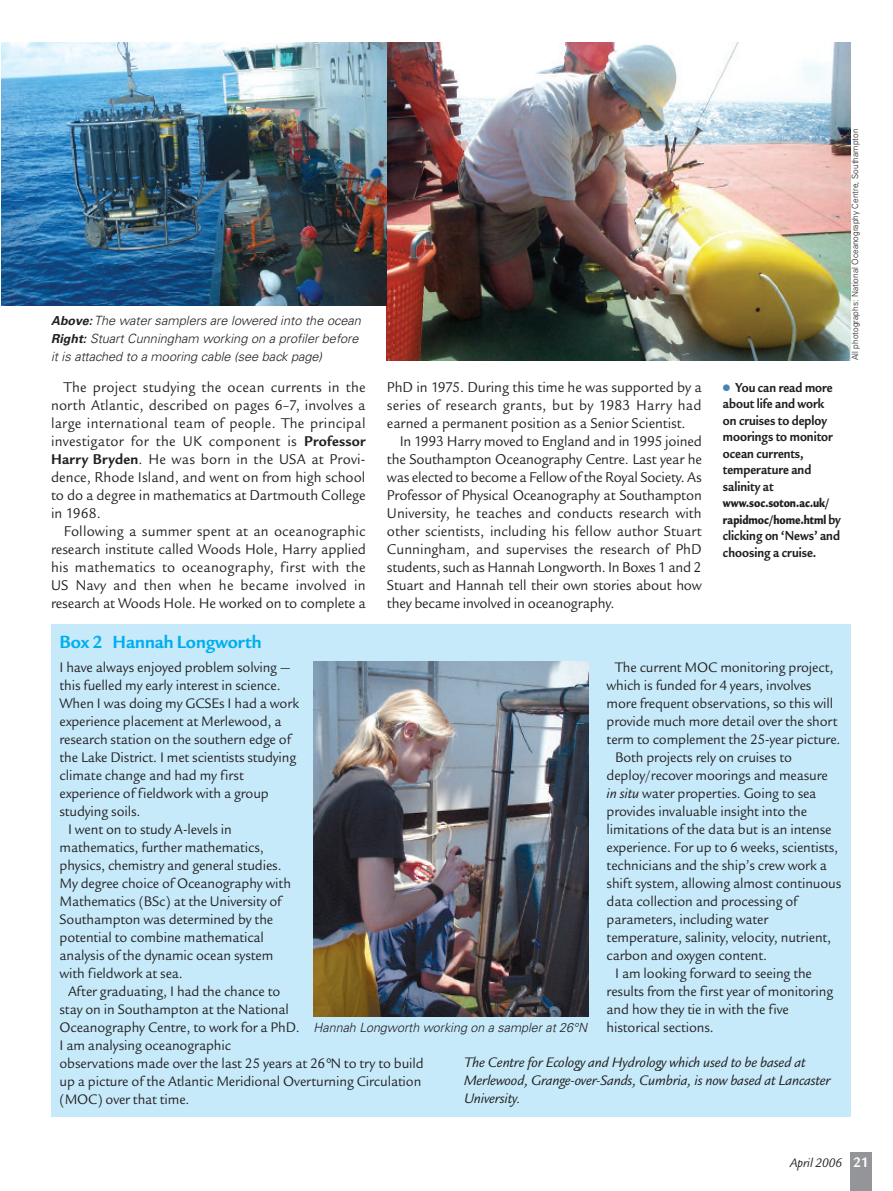
<style>
.page{position:relative;width:893px;height:1191px;background:#fff}
.page>*{position:absolute;margin:0;border:0;box-sizing:border-box;transform-origin:0 0}
.t1{font:700 19.2px "Legacy San ITC";letter-spacing:-.005em;color:#00aeef;scale:.96 1}
.t2{font:15.3px/18px "Legacy San ITC";letter-spacing:-.005em;color:#231f20;text-align:justify;scale:.95 1}
.t3{font:15px "Legacy San ITC";letter-spacing:-.01em;color:#231f20;scale:.95 1}
.t4{font:italic 15px/18px "Legacy San ITC";letter-spacing:-.01em;color:#231f20}
.t5{font:700 14.25px/16.5px "Legacy San ITC";color:#231f20;scale:.88 1}
.t6{font:13.5px/16.5px "Legacy San ITC Ultr";letter-spacing:-.005em;color:#231f20;scale:.78 1}
.t7{font:italic 13.5px "Legacy San ITC";letter-spacing:-.005em;color:#231f20;scale:.95 1}
.t8{font:italic 300 12.75px/18px "Univers";color:#231f20}
.t9{font:300 8.7px "Univers";letter-spacing:.005em;color:#231f20;scale:.96 1}
.s1{font-weight:700;font-size:12.3px}
.s2{font-weight:700}
.s3{color:#4a80b3}
.s4{font-family:"Legacy San ITC";font-weight:700;font-size:14.25px}
.s5{font-style:italic}
.s6{font-weight:700;font-style:normal;font-size:15px;color:#fff}
</style>
<div class="page">
<div style="left:51px;top:624px;width:799px;height:41px;background:#c6eafa"></div>
<div style="left:51px;top:663px;width:799px;height:453px;background:#c6eafa"></div>
<div style="left:850px;top:1152px;width:22px;height:39px;background:#939598"></div>
<img style="left:314px;top:661px;width:275px;height:355px">
<img style="left:387px;top:43px;width:463px;height:317px">
<img style="left:1px;top:43px;width:386px;height:262px">
<p class="t8" style="left:51px;top:312px;width:312px"><span class="s1">Above:</span> The water samplers are lowered into the ocean<br><span class="s1">Right:</span> Stuart Cunningham working on a profiler before it is attached to a mooring cable (see back page)</p>
<p class="t2" style="left:51px;top:377px;width:333px;text-indent:13px">The project studying the ocean currents in the north Atlantic, described on pages 6–7, involves a large international team of people. The principal investigator for the UK component is <span class="s2">Professor Harry Bryden</span>. He was born in the USA at Provi&shy;dence, Rhode Island, and went on from high school to do a degree in mathematics at Dartmouth College in 1968.</p>
<p class="t2" style="left:51px;top:521px;width:333px;text-indent:13px">Following a summer spent at an oceanographic research institute called Woods Hole, Harry applied his mathematics to oceanography, first with the US Navy and then when he became involved in research at Woods Hole. He worked on to complete a</p>
<p class="t2" style="left:387px;top:377px;width:333px">PhD in 1975. During this time he was supported by a series of research grants, but by 1983 Harry had earned a permanent position as a Senior Scientist.</p>
<p class="t2" style="left:387px;top:431px;width:333px;text-indent:13px">In 1993 Harry moved to England and in 1995 joined the Southampton Oceanography Centre. Last year he was elected to become a Fellow of the Royal Society. As Professor of Physical Oceanography at Southampton University, he teaches and conducts research with other scientists, including his fellow author Stuart Cunningham, and supervises the research of PhD students, such as Hannah Longworth. In Boxes 1 and 2<br>Stuart and Hannah tell their own stories about how they became involved in oceanography.</p>
<p class="t5" style="left:723px;top:378px;width:126px"><span class="s3">●</span> You can read more about life and work on cruises to deploy moorings to monitor ocean currents, temperature and salinity at</p>
<p class="t6" style="left:723px;top:494px;width:153px">www.soc.soton.ac.uk/ rapidmoc/home.html <span class="s4">by</span></p>
<p class="t5" style="left:723px;top:527px;width:135px">clicking on ‘News’ and choosing a cruise.</p>
<p class="t1" style="left:60px;top:630px;width:212px">Box 2 Hannah Longworth</p>
<p class="t3" style="left:60px;top:658px;width:244px">I have always enjoyed problem solving —</p>
<p class="t3" style="left:60px;top:676px;width:234px">this fuelled my early interest in science.</p>
<p class="t3" style="left:60px;top:694px;width:254px">When I was doing my GCSEs I had a work</p>
<p class="t3" style="left:60px;top:712px;width:235px">experience placement at Merlewood, a</p>
<p class="t3" style="left:60px;top:730px;width:245px">research station on the southern edge of</p>
<p class="t3" style="left:60px;top:748px;width:251px">the Lake District. I met scientists studying</p>
<p class="t3" style="left:60px;top:766px;width:195px">climate change and had my first</p>
<p class="t3" style="left:60px;top:784px;width:222px">experience of fieldwork with a group</p>
<p class="t3" style="left:60px;top:802px;width:87px">studying soils.</p>
<p class="t3" style="left:68px;top:820px;width:174px">I went on to study A-levels in</p>
<p class="t3" style="left:60px;top:838px;width:216px">mathematics, further mathematics,</p>
<p class="t3" style="left:60px;top:856px;width:235px">physics, chemistry and general studies.</p>
<p class="t3" style="left:60px;top:874px;width:245px">My degree choice of Oceanography with</p>
<p class="t3" style="left:60px;top:892px;width:235px">Mathematics (BSc) at the University of</p>
<p class="t3" style="left:60px;top:910px;width:226px">Southampton was determined by the</p>
<p class="t3" style="left:60px;top:928px;width:217px">potential to combine mathematical</p>
<p class="t3" style="left:60px;top:946px;width:227px">analysis of the dynamic ocean system</p>
<p class="t3" style="left:60px;top:964px;width:131px">with fieldwork at sea.</p>
<p class="t3" style="left:68px;top:982px;width:225px">After graduating, I had the chance to</p>
<p class="t3" style="left:60px;top:1000px;width:243px">stay on in Southampton at the National</p>
<p class="t3" style="left:60px;top:1018px;width:254px">Oceanography Centre, to work for a PhD.</p>
<p class="t3" style="left:60px;top:1036px;width:182px">I am analysing oceanographic</p>
<p class="t3" style="left:60px;top:1054px;width:385px">observations made over the last 25 years at 26°N to try to build</p>
<p class="t3" style="left:60px;top:1072px;width:382px">up a picture of the Atlantic Meridional Overturning Circulation</p>
<p class="t3" style="left:60px;top:1090px;width:138px">(MOC) over that time.</p>
<p class="t3" style="left:615px;top:658px;width:231px">The current MOC monitoring project,</p>
<p class="t3" style="left:607px;top:676px;width:217px">which is funded for 4 years, involves</p>
<p class="t3" style="left:607px;top:694px;width:240px">more frequent observations, so this will</p>
<p class="t3" style="left:607px;top:712px;width:245px">provide much more detail over the short</p>
<p class="t3" style="left:607px;top:730px;width:248px">term to complement the 25-year picture.</p>
<p class="t3" style="left:615px;top:748px;width:188px">Both projects rely on cruises to</p>
<p class="t3" style="left:607px;top:766px;width:234px">deploy/recover moorings and measure</p>
<p class="t3" style="left:607px;top:784px;width:222px"><span class="s5">in situ</span> water properties. Going to sea</p>
<p class="t3" style="left:607px;top:802px;width:212px">provides invaluable insight into the</p>
<p class="t3" style="left:607px;top:820px;width:238px">limitations of the data but is an intense</p>
<p class="t3" style="left:607px;top:838px;width:245px">experience. For up to 6 weeks, scientists,</p>
<p class="t3" style="left:607px;top:856px;width:233px">technicians and the ship’s crew work a</p>
<p class="t3" style="left:607px;top:874px;width:249px">shift system, allowing almost continuous</p>
<p class="t3" style="left:607px;top:892px;width:202px">data collection and processing of</p>
<p class="t3" style="left:607px;top:910px;width:172px">parameters, including water</p>
<p class="t3" style="left:607px;top:928px;width:238px">temperature, salinity, velocity, nutrient,</p>
<p class="t3" style="left:607px;top:946px;width:170px">carbon and oxygen content.</p>
<p class="t3" style="left:615px;top:964px;width:209px">I am looking forward to seeing the</p>
<p class="t3" style="left:607px;top:982px;width:240px">results from the first year of monitoring</p>
<p class="t3" style="left:607px;top:1000px;width:193px">and how they tie in with the five</p>
<p class="t3" style="left:607px;top:1018px;width:114px">historical sections.</p>
<p class="t4" style="left:464px;top:1052px;width:368px">The Centre for Ecology and Hydrology which used to be based at<br>Merlewood, Grange-over-Sands, Cumbria, is now based at Lancaster<br>University.</p>
<p class="t8" style="left:314px;top:1019px;width:275px">Hannah Longworth working on a sampler at 26°N</p>
<p class="t9" style="left:852px;top:360px;width:243px;rotate:-90deg">All photographs: National Oceanography Centre, Southampton</p>
<p class="t7" style="left:790px;top:1154px;width:85px">April 2006 <span class="s6">21</span></p>
</div>
